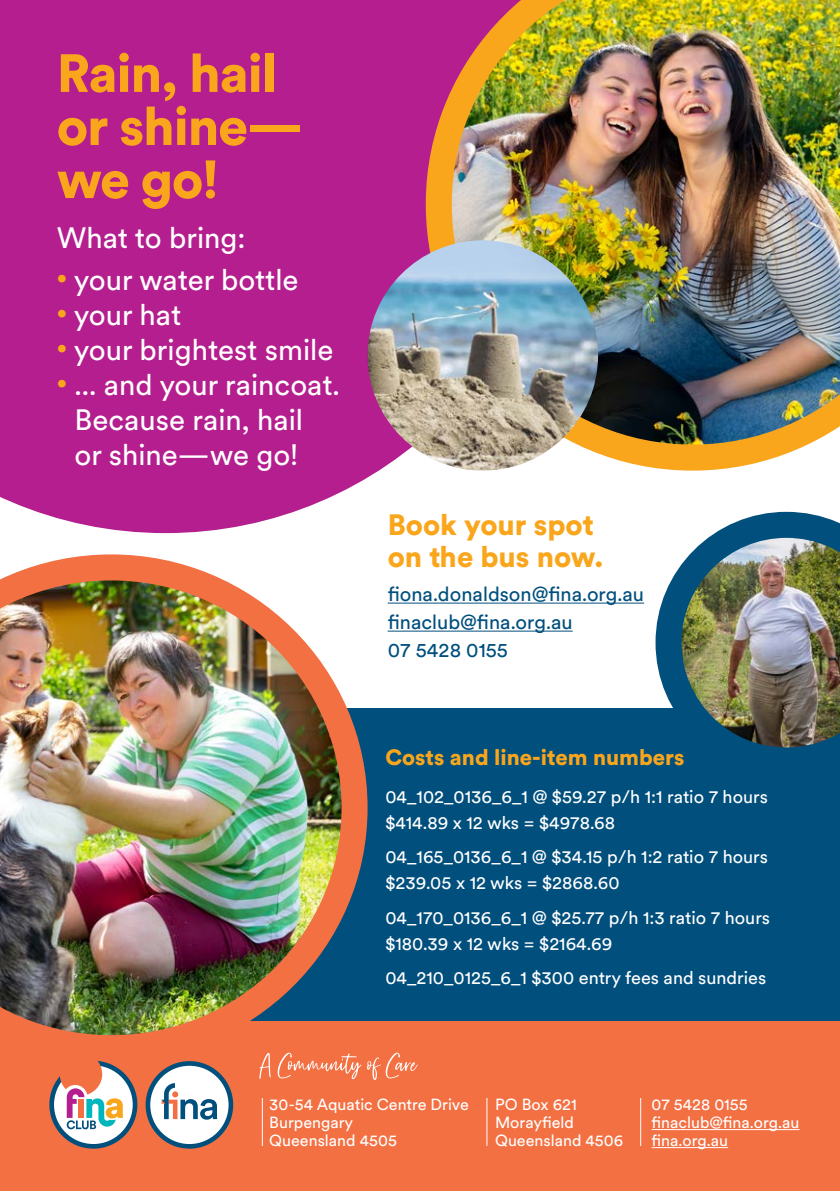
<style>
.page{position:relative;width:840px;height:1191px;background:#fff}
.page>*{position:absolute;margin:0;border:0;box-sizing:border-box;transform-origin:0 0}
.t1{font:900 53px/53px "Circular Std";letter-spacing:-.02em;color:#faa61c}
.t2{font:29.2px/35px "Circular XX";color:#fff}
.t3{font:900 29.2px/32px "Circular Std";color:#faa61c}
.t4{font:900 22px "Circular Std";color:#faa61c}
.t5{font:20px/28px "Circular XX";color:#004f7d}
.t6{font:18px/26px "Circular XX";color:#fff}
.t7{font:16px/18px "Circular XX";color:#fff}
</style>
<div class="page">
<div style="left:0;top:0;width:493px;height:533px;background:#b41e8e"></div>
<div style="left:0;top:1020px;width:839px;height:171px;background:#f37043"></div>
<div style="left:137px;top:708px;width:702px;height:312px;background:#004f7d"></div>
<hr style="left:651px;top:1129px;width:148px;height:1px;background:#fff">
<hr style="left:651px;top:1147px;width:76px;height:1px;background:#fff">
<hr style="left:639px;top:1098px;width:1px;height:48px;background:#fff">
<hr style="left:486px;top:1098px;width:1px;height:48px;background:#fff">
<hr style="left:262px;top:1098px;width:1px;height:48px;background:#fff">
<img style="left:0;top:554px;width:367px;height:482px">
<hr style="left:387px;top:602px;width:256px;height:1px;background:#004f7d">
<hr style="left:387px;top:630px;width:185px;height:1px;background:#004f7d">
<img style="left:425px;top:0;width:414px;height:470px">
<div style="left:148px;top:1063px;width:83px;height:83px;background:#fff;border-radius:50%"></div>
<div style="left:145px;top:1061px;width:88px;height:87px;border:5px solid #004f7d;border-radius:50%"></div>
<svg style="left:161px;top:1083px;width:56px;height:36px"></svg>
<svg style="left:259px;top:1052px;width:158px;height:28px"></svg>
<svg style="left:52px;top:1063px;width:83px;height:83px"></svg>
<div style="left:49px;top:1060px;width:88px;height:88px;border:5px solid #004f7d;border-radius:50%"></div>
<svg style="left:60px;top:1060px;width:63px;height:69px"></svg>
<img style="left:367px;top:240px;width:230px;height:230px;border-radius:115px">
<img style="left:655px;top:512px;width:184px;height:236px">
<img style="left:802px;top:0;width:37px;height:45px">
<h1 class="t1" style="left:57px;top:46px;width:248px">Rain, hail or shine— we go!</h1>
<h2 class="t2" style="left:57px;top:219px;width:190px">What to bring:</h2>
<h2 class="t2" style="left:57px;top:260px;width:243px"><sup>•</sup> your water bottle</h2>
<h2 class="t2" style="left:57px;top:295px;width:126px"><sup>•</sup> your hat</h2>
<h2 class="t2" style="left:57px;top:330px;width:278px"><sup>•</sup> your brightest smile</h2>
<h2 class="t2" style="left:74px;top:366px;width:267px;text-indent:-18px"><sup>•</sup> ... and your raincoat.<br>Because rain, hail<br>or shine—we go!</h2>
<h2 class="t3" style="left:387px;top:508px;width:217px">Book your spot on the bus now.</h2>
<p class="t5" style="left:387px;top:579px;width:258px">fiona.donaldson@fina.org.au finaclub@fina.org.au<br>07 5428 0155</p>
<p class="t4" style="left:385px;top:743px;width:300px">Costs and line-item numbers</p>
<p class="t6" style="left:385px;top:782px;width:384px">04_102_0136_6_1 @ $59.27 p/h 1:1 ratio 7 hours $414.89 x 12 wks = $4978.68</p>
<p class="t6" style="left:385px;top:843px;width:384px">04_165_0136_6_1 @ $34.15 p/h 1:2 ratio 7 hours $239.05 x 12 wks = $2868.60</p>
<p class="t6" style="left:385px;top:903px;width:386px">04_170_0136_6_1 @ $25.77 p/h 1:3 ratio 7 hours $180.39 x 12 wks = $2164.69</p>
<p class="t6" style="left:385px;top:964px;width:382px">04_210_0125_6_1 $300 entry fees and sundries</p>
<p class="t7" style="left:269px;top:1094px;width:201px">30-54 Aquatic Centre Drive<br>Burpengary<br>Queensland 4505</p>
<p class="t7" style="left:651px;top:1094px;width:149px">07 5428 0155 finaclub@fina.org.au fina.org.au</p>
<p class="t7" style="left:495px;top:1094px;width:130px">PO Box 621<br>Morayfield<br>Queensland 4506</p>
</div>
